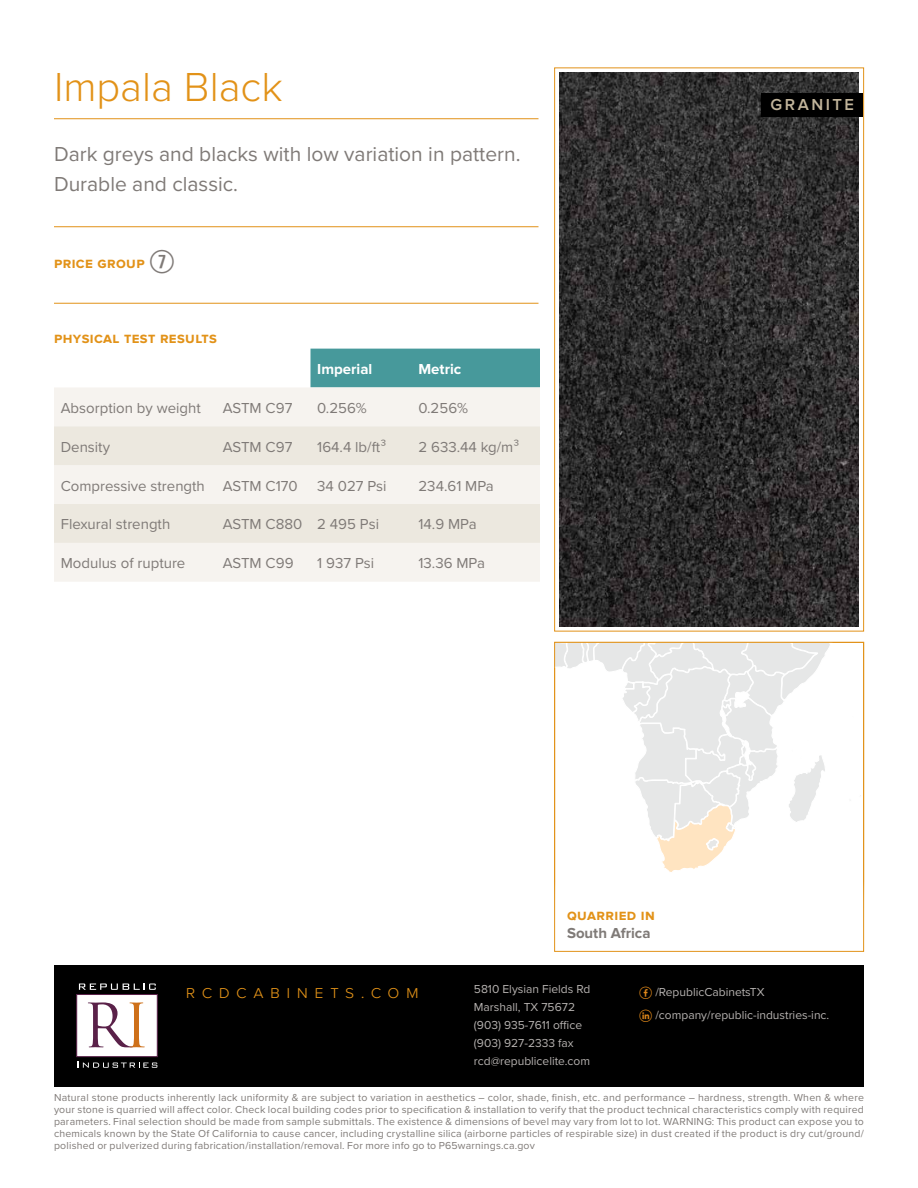
<style>
.page{position:relative;width:918px;height:1188px;background:#fff}
.page>*{position:absolute;margin:0;border:0;box-sizing:border-box;transform-origin:0 0}
.t1{font:300 42px "Proxima Nova";color:#e29218}
.t2{font:21px/30px "Proxima Nova";color:#7f7a77}
.t3{font:300 18px "Proxima Nova S";letter-spacing:.36em;color:#e29218}
.t4{font:600 16.5px "Proxima Nova";letter-spacing:.15em;color:#c2b59b}
.t5{font:15px "Proxima Nova";color:#7f7a77}
.t6{font:700 15px "Proxima Nova S";letter-spacing:.025em;color:#e29218}
.t7{font:700 15px "Proxima Nova";color:#fff}
.t8{font:700 15px "Proxima Nova";color:#7f7a77}
.t9{font:12px/18px "Proxima Nova";color:#b6b2b0}
.t10{font:10.5px/12px "Proxima Nova";letter-spacing:.02em;color:#7f7a77;text-align:justify}
.s1{font-family:"Combi Numerals Ltd";font-weight:400;font-size:31.5px;color:#7f7a77}
.s2{font-family:"Social Shapes";font-size:18px;color:#e0881a}
</style>
<div class="page">
<div style="left:54px;top:965px;width:810px;height:122px;background:#000"></div>
<svg style="left:78px;top:1061px;width:79px;height:7px"></svg>
<svg style="left:79px;top:984px;width:77px;height:6px"></svg>
<div style="left:76px;top:994px;width:81px;height:63px;background:#fff;border:1px solid #5a2149"></div>
<svg style="left:88px;top:1002px;width:57px;height:45px"></svg>
<img style="left:560px;top:73px;width:299px;height:553px">
<div style="left:762px;top:93px;width:101px;height:23px;background:#000"></div>
<hr style="left:54px;top:118px;width:484px;height:1px;background:#e29218">
<hr style="left:54px;top:226px;width:484px;height:1px;background:#e29218">
<hr style="left:54px;top:303px;width:484px;height:1px;background:#e29218">
<div style="left:310px;top:349px;width:230px;height:38px;background:#47999b"></div>
<div style="left:54px;top:387px;width:486px;height:195px;background:#f6f3ef"></div>
<svg style="left:54px;top:426px;width:486px;height:117px;fill:#ece8df"></svg>
<svg style="left:556px;top:644px;width:274px;height:228px"></svg>
<div style="left:554px;top:642px;width:310px;height:310px;border:1px solid #e29218"></div>
<h1 class="t1" style="left:54px;top:64px;width:230px">Impala Black</h1>
<h2 class="t2" style="left:54px;top:138px;width:468px">Dark greys and blacks with low variation in pattern.<br>Durable and classic.</h2>
<h3 class="t6" style="left:54px;top:254px;width:123px">price group <span class="s1">7</span></h3>
<h3 class="t6" style="left:54px;top:329px;width:164px">physical test results</h3>
<h3 class="t7" style="left:317px;top:360px;width:57px">Imperial</h3>
<h3 class="t7" style="left:418px;top:360px;width:44px">Metric</h3>
<h3 class="t5" style="left:61px;top:397px;width:142px">Absorption by weight</h3>
<h3 class="t5" style="left:223px;top:397px;width:71px">ASTM C97</h3>
<h3 class="t5" style="left:317px;top:397px;width:51px">0.256%</h3>
<h3 class="t5" style="left:418px;top:397px;width:51px">0.256%</h3>
<h3 class="t5" style="left:61px;top:435px;width:51px">Density</h3>
<h3 class="t5" style="left:223px;top:435px;width:71px">ASTM C97</h3>
<h3 class="t5" style="left:317px;top:435px;width:70px">164.4 lb/ft³</h3>
<h3 class="t5" style="left:418px;top:435px;width:102px">2 633.44 kg/m³</h3>
<h3 class="t5" style="left:61px;top:474px;width:239px">Compressive strength ASTM C170</h3>
<h3 class="t5" style="left:317px;top:474px;width:71px">34 027 Psi</h3>
<h3 class="t5" style="left:418px;top:474px;width:77px">234.61 MPa</h3>
<h3 class="t5" style="left:61px;top:513px;width:111px">Flexural strength</h3>
<h3 class="t5" style="left:223px;top:513px;width:158px">ASTM C880 2 495 Psi</h3>
<h3 class="t5" style="left:418px;top:513px;width:60px">14.9 MPa</h3>
<h3 class="t5" style="left:61px;top:552px;width:126px">Modulus of rupture</h3>
<h3 class="t5" style="left:223px;top:552px;width:72px">ASTM C99</h3>
<h3 class="t5" style="left:317px;top:552px;width:58px">1 937 Psi</h3>
<h3 class="t5" style="left:418px;top:552px;width:68px">13.36 MPa</h3>
<h3 class="t4" style="left:771px;top:95px;width:85px">GRANITE</h3>
<h3 class="t6" style="left:567px;top:907px;width:89px">quarried in</h3>
<h3 class="t8" style="left:567px;top:925px;width:85px">South Africa</h3>
<p class="t9" style="left:474px;top:979px;width:118px">5810 Elysian Fields Rd<br>Marshall, TX 75672 (903) 935-7611 office (903) 927-2333 fax rcd@republicelite.com</p>
<p class="t9" style="left:639px;top:981px;width:192px;line-height:22.5px"><span class="s2">c</span> /RepublicCabinetsTX<br><span class="s2">i</span> /company/republic-industries-inc.</p>
<p class="t10" style="left:54px;top:1091px;width:812px">Natural stone products inherently lack uniformity &amp; are subject to variation in aesthetics – color, shade, finish, etc. and performance – hardness, strength. When &amp; where your stone is quarried will affect color. Check local building codes prior to specification &amp; installation to verify that the product technical characteristics comply with required parameters. Final selection should be made from sample submittals. The existence &amp; dimensions of bevel may vary from lot to lot. WARNING: This product can expose you to chemicals known by the State Of California to cause cancer, including crystalline silica (airborne particles of respirable size) in dust created if the product is dry cut/ground/ polished or pulverized during fabrication/installation/removal. For more info go to P65warnings.ca.gov</p>
<h3 class="t3" style="left:186px;top:982px;width:234px">rcdcabinets.com</h3>
</div>
